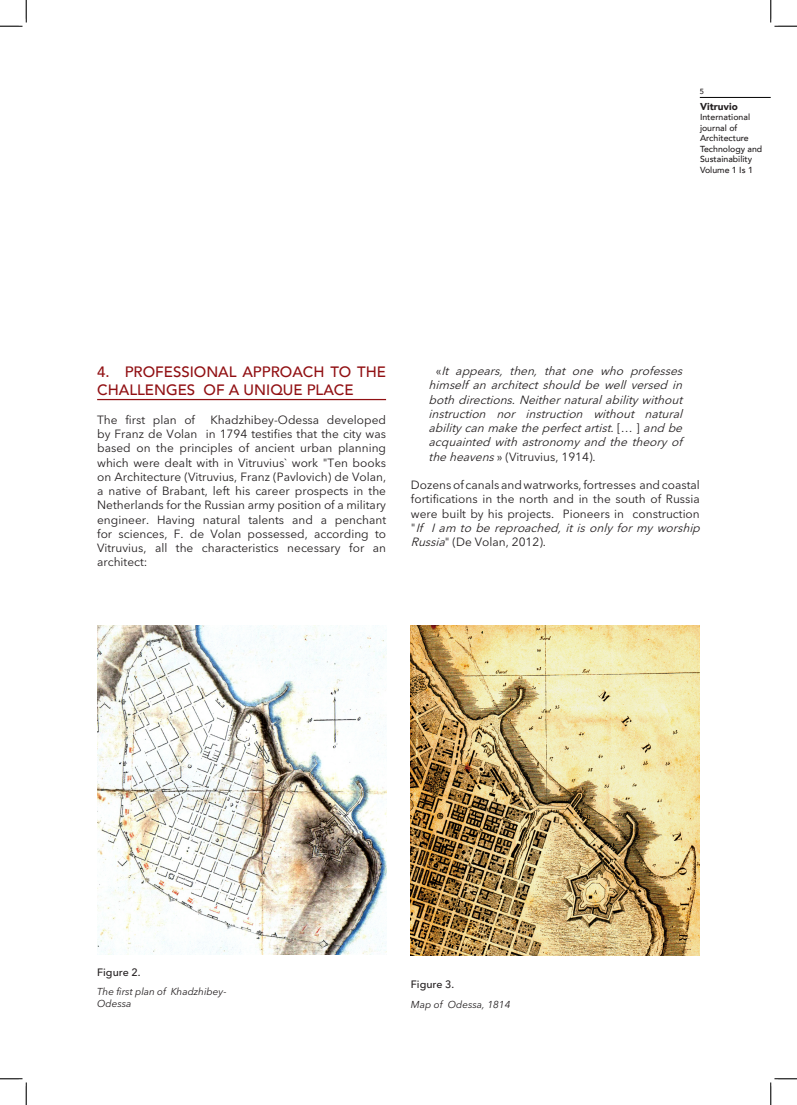
<style>
.page{position:relative;width:797px;height:1105px;background:#fff}
.page>*{position:absolute;margin:0;border:0;box-sizing:border-box;transform-origin:0 0}
.TEXT_ARTICLES_3{font:500 15px/18px "Avenir LT";color:#911013}
.TEXT_ARTICLES_3-2{font:11.88px/14.2px "Avenir Next LT Pro";color:#231f20;text-align:justify}
.TEXT_ARTICLES_3-3{font:italic 11.88px/14.2px "Avenir Next LT Pro";color:#231f20;text-align:justify}
.images_title{font:500 10.62px "Avenir Next LT Pro";color:#231f20}
.image_text{font:italic 10px/12px "Avenir Next LT Pro";color:#231f20}
.t1{font:900 10px "Avenir LT";color:#231f20}
.t2{font:500 8.75px/10.5px "Avenir LT";color:#231f20}
.t3{font:500 7.5px "Avenir LT";color:#231f20}
.s1{font-style:normal}
.s2{font-style:italic}
</style>
<div class="page">
<hr style="left:699px;top:97px;width:71px;height:1px;background:#000">
<hr style="left:97px;top:399px;width:289px;height:1px;background:#911013">
<img style="left:97px;top:626px;width:289px;height:328px">
<img style="left:411px;top:626px;width:288px;height:329px">
<svg style="left:0;top:0;width:27px;height:27px"></svg>
<svg style="left:0;top:1078px;width:27px;height:27px"></svg>
<svg style="left:770px;top:0;width:27px;height:27px"></svg>
<svg style="left:770px;top:1078px;width:27px;height:27px"></svg>
<p class="t3" style="left:699px;top:87px;width:6px">5</p>
<p class="t1" style="left:700px;top:100px;width:39px">Vitruvio</p>
<p class="t2" style="left:700px;top:112px;width:64px">International journal of<br>Architecture<br>Technology and<br>Sustainability<br>Volume 1 Is 1</p>
<p class="TEXT_ARTICLES_3" style="left:97px;top:364px;width:290px">4. PROFESSIONAL APPROACH TO THE<br>CHALLENGES OF A UNIQUE PLACE</p>
<p class="TEXT_ARTICLES_3-2" style="left:97px;top:413px;width:99px">The first plan of</p>
<p class="TEXT_ARTICLES_3-2" style="left:97px;top:413px;width:290px;text-indent:113px">Khadzhibey-Odessa developed by Franz de Volan in 1794 testifies that the city was based on the principles of ancient urban planning which were dealt with in Vitruvius` work "Ten books on Architecture (Vitruvius, Franz (Pavlovich) de Volan, a native of Brabant, left his career prospects in the Netherlands for the Russian army position of a military engineer. Having natural talents and a penchant for sciences, F. de Volan possessed, according to Vitruvius, all the characteristics necessary for an architect:</p>
<p class="TEXT_ARTICLES_3-3" style="left:428px;top:364px;width:259px;text-indent:7px"><span class="s1">«</span> It appears, then, that one who professes himself an architect should be well versed in both directions. Neither natural ability without instruction nor instruction without natural ability can make the perfect artist. <span class="s1">[ … ]</span> and be acquainted with astronomy and the theory of theheavens<span class="s1">» (Vitruvius, 1914).</span></p>
<p class="TEXT_ARTICLES_3-2" style="left:411px;top:478px;width:294px;text-align:left">Dozensof canals andwatrworks,fortresses andcoastal fortifications in the north and in the south of Russia were built by his projects. Pioneers in construction " <span class="s2">If I am to be reproached, it is only for my worship Russia</span>" (De Volan, 2012).</p>
<p class="images_title" style="left:97px;top:965px;width:45px">Figure 2.</p>
<p class="image_text" style="left:97px;top:985px;width:131px">The first plan of Khadzhibey-<br>Odessa</p>
<p class="images_title" style="left:411px;top:978px;width:45px">Figure 3.</p>
<p class="image_text" style="left:411px;top:998px;width:101px">Map of Odessa, 1814</p>
</div>
